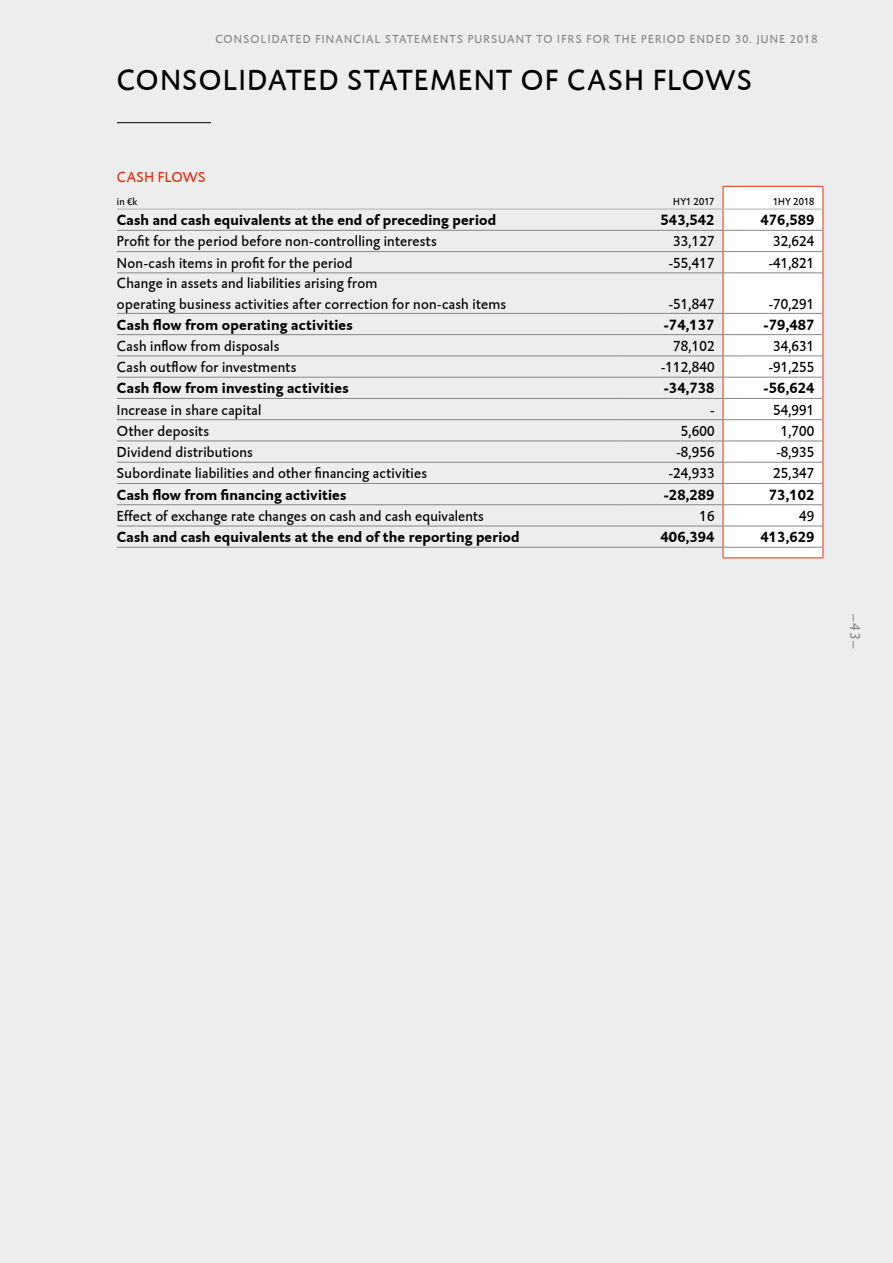
<style>
.page{position:relative;width:893px;height:1263px;background:#ededed}
.page>*{position:absolute;margin:0;border:0;box-sizing:border-box;transform-origin:0 0}
.t1{font:30px "DTL Caspari T";letter-spacing:.05em;color:#000}
.t2{font:15px/21px "DTL Caspari T";letter-spacing:.015em;color:#000}
.t3{font:700 15px "DTL Caspari T";letter-spacing:.01em;color:#000}
.t4{font:15px "DTL Caspari T";letter-spacing:.02em;color:#e33010}
.t5{font:italic 15px "DTL Caspari T";color:#878787}
.t6{font:12px "DTL Caspari T";letter-spacing:.1em;color:#878787}
.t7{font:10.5px "DTL Caspari T";letter-spacing:.015em;color:#000}
.s1{font-family:"Calibri"}
</style>
<div class="page">
<hr style="left:117px;top:209px;width:502px;height:1px;background:#b3b2b2">
<hr style="left:619px;top:209px;width:104px;height:1px;background:#b3b2b2">
<hr style="left:117px;top:230px;width:502px;height:1px;background:#878787">
<hr style="left:619px;top:230px;width:104px;height:1px;background:#878787">
<hr style="left:117px;top:251px;width:502px;height:1px;background:#878787">
<hr style="left:619px;top:251px;width:104px;height:1px;background:#878787">
<hr style="left:117px;top:273px;width:502px;height:1px;background:#878787">
<hr style="left:619px;top:273px;width:104px;height:1px;background:#878787">
<hr style="left:117px;top:313px;width:502px;height:1px;background:#878787">
<hr style="left:619px;top:313px;width:104px;height:1px;background:#878787">
<hr style="left:117px;top:334px;width:502px;height:1px;background:#878787">
<hr style="left:619px;top:334px;width:104px;height:1px;background:#878787">
<hr style="left:117px;top:356px;width:502px;height:1px;background:#878787">
<hr style="left:619px;top:356px;width:104px;height:1px;background:#878787">
<hr style="left:117px;top:377px;width:502px;height:1px;background:#878787">
<hr style="left:619px;top:377px;width:104px;height:1px;background:#878787">
<hr style="left:117px;top:398px;width:502px;height:1px;background:#878787">
<hr style="left:619px;top:398px;width:104px;height:1px;background:#878787">
<hr style="left:117px;top:419px;width:502px;height:1px;background:#878787">
<hr style="left:619px;top:419px;width:104px;height:1px;background:#878787">
<hr style="left:117px;top:441px;width:502px;height:1px;background:#878787">
<hr style="left:619px;top:441px;width:104px;height:1px;background:#878787">
<hr style="left:117px;top:462px;width:502px;height:1px;background:#878787">
<hr style="left:619px;top:462px;width:104px;height:1px;background:#878787">
<hr style="left:117px;top:483px;width:502px;height:1px;background:#878787">
<hr style="left:619px;top:483px;width:104px;height:1px;background:#878787">
<hr style="left:117px;top:504px;width:502px;height:1px;background:#878787">
<hr style="left:619px;top:504px;width:104px;height:1px;background:#878787">
<hr style="left:117px;top:526px;width:502px;height:1px;background:#878787">
<hr style="left:619px;top:526px;width:104px;height:1px;background:#878787">
<hr style="left:117px;top:547px;width:502px;height:1px;background:#878787">
<hr style="left:619px;top:547px;width:104px;height:1px;background:#878787">
<svg style="left:723px;top:186px;width:101px;height:371px;background:#f9f6f5"></svg>
<hr style="left:723px;top:547px;width:100px;height:1px;background:#878787">
<hr style="left:723px;top:557px;width:100px;height:1px;background:#e33010">
<hr style="left:117px;top:122px;width:94px;height:1px;background:#000">
<p class="t6" style="left:215px;top:31px;width:604px">CONSOLIDATED FINANCIAL STATEMENTS PURSUANT TO IFRS FOR THE PERIOD ENDED 30. JUNE 2018</p>
<h1 class="t1" style="left:117px;top:61px;width:636px">CONSOLIDATED STATEMENT OF CASH FLOWS</h1>
<p class="t4" style="left:117px;top:167px;width:90px">CASH FLOWS</p>
<p class="t7" style="left:117px;top:195px;width:22px">in <span class="s1">€</span>k</p>
<p class="t7" style="left:673px;top:195px;width:43px">HY1 2017</p>
<p class="t7" style="left:773px;top:195px;width:43px">1HY 2018</p>
<p class="t3" style="left:117px;top:210px;width:381px">Cash and cash equivalents at the end of preceding period</p>
<p class="t3" style="left:661px;top:210px;width:55px">543,542</p>
<p class="t3" style="left:760px;top:210px;width:55px">476,589</p>
<p class="t2" style="left:117px;top:231px;width:321px">Profit for the period before non-controlling interests</p>
<p class="t2" style="left:673px;top:231px;width:43px">33,127</p>
<p class="t2" style="left:773px;top:231px;width:43px">32,624</p>
<p class="t2" style="left:117px;top:252px;width:237px">Non-cash items in profit for the period</p>
<p class="t2" style="left:669px;top:252px;width:47px">-55,417</p>
<p class="t2" style="left:769px;top:252px;width:47px">-41,821</p>
<p class="t2" style="left:117px;top:272px;width:391px">Change in assets and liabilities arising from<br>operating business activities after correction for non-cash items</p>
<p class="t2" style="left:669px;top:293px;width:47px">-51,847</p>
<p class="t2" style="left:769px;top:293px;width:47px">-70,291</p>
<p class="t3" style="left:117px;top:314px;width:237px">Cash flow from operating activities</p>
<p class="t3" style="left:664px;top:314px;width:52px">-74,137</p>
<p class="t3" style="left:764px;top:314px;width:52px">-79,487</p>
<p class="t2" style="left:117px;top:335px;width:164px">Cash inflow from disposals</p>
<p class="t2" style="left:673px;top:335px;width:43px">78,102</p>
<p class="t2" style="left:773px;top:335px;width:43px">34,631</p>
<p class="t2" style="left:117px;top:356px;width:181px">Cash outflow for investments</p>
<p class="t2" style="left:661px;top:356px;width:55px">-112,840</p>
<p class="t2" style="left:769px;top:356px;width:47px">-91,255</p>
<p class="t3" style="left:117px;top:378px;width:233px">Cash flow from investing activities</p>
<p class="t3" style="left:664px;top:378px;width:52px">-34,738</p>
<p class="t3" style="left:764px;top:378px;width:52px">-56,624</p>
<p class="t2" style="left:117px;top:399px;width:146px">Increase in share capital</p>
<p class="t2" style="left:710px;top:399px;width:6px">-</p>
<p class="t2" style="left:773px;top:399px;width:43px">54,991</p>
<p class="t2" style="left:117px;top:420px;width:94px">Other deposits</p>
<p class="t2" style="left:681px;top:420px;width:35px">5,600</p>
<p class="t2" style="left:781px;top:420px;width:35px">1,700</p>
<p class="t2" style="left:117px;top:441px;width:137px">Dividend distributions</p>
<p class="t2" style="left:676px;top:441px;width:40px">-8,956</p>
<p class="t2" style="left:776px;top:441px;width:40px">-8,935</p>
<p class="t2" style="left:117px;top:463px;width:312px">Subordinate liabilities and other financing activities</p>
<p class="t2" style="left:669px;top:463px;width:47px">-24,933</p>
<p class="t2" style="left:773px;top:463px;width:43px">25,347</p>
<p class="t3" style="left:117px;top:484px;width:231px">Cash flow from financing activities</p>
<p class="t3" style="left:664px;top:484px;width:52px">-28,289</p>
<p class="t3" style="left:769px;top:484px;width:47px">73,102</p>
<p class="t2" style="left:117px;top:505px;width:368px">Effect of exchange rate changes on cash and cash equivalents</p>
<p class="t2" style="left:699px;top:505px;width:17px">16</p>
<p class="t2" style="left:799px;top:505px;width:17px">49</p>
<p class="t3" style="left:117px;top:527px;width:404px">Cash and cash equivalents at the end of the reporting period</p>
<p class="t3" style="left:661px;top:527px;width:55px">406,394</p>
<p class="t3" style="left:760px;top:527px;width:55px">413,629</p>
<p class="t5" style="left:865px;top:614px;width:36px;rotate:90deg">–43–</p>
</div>
